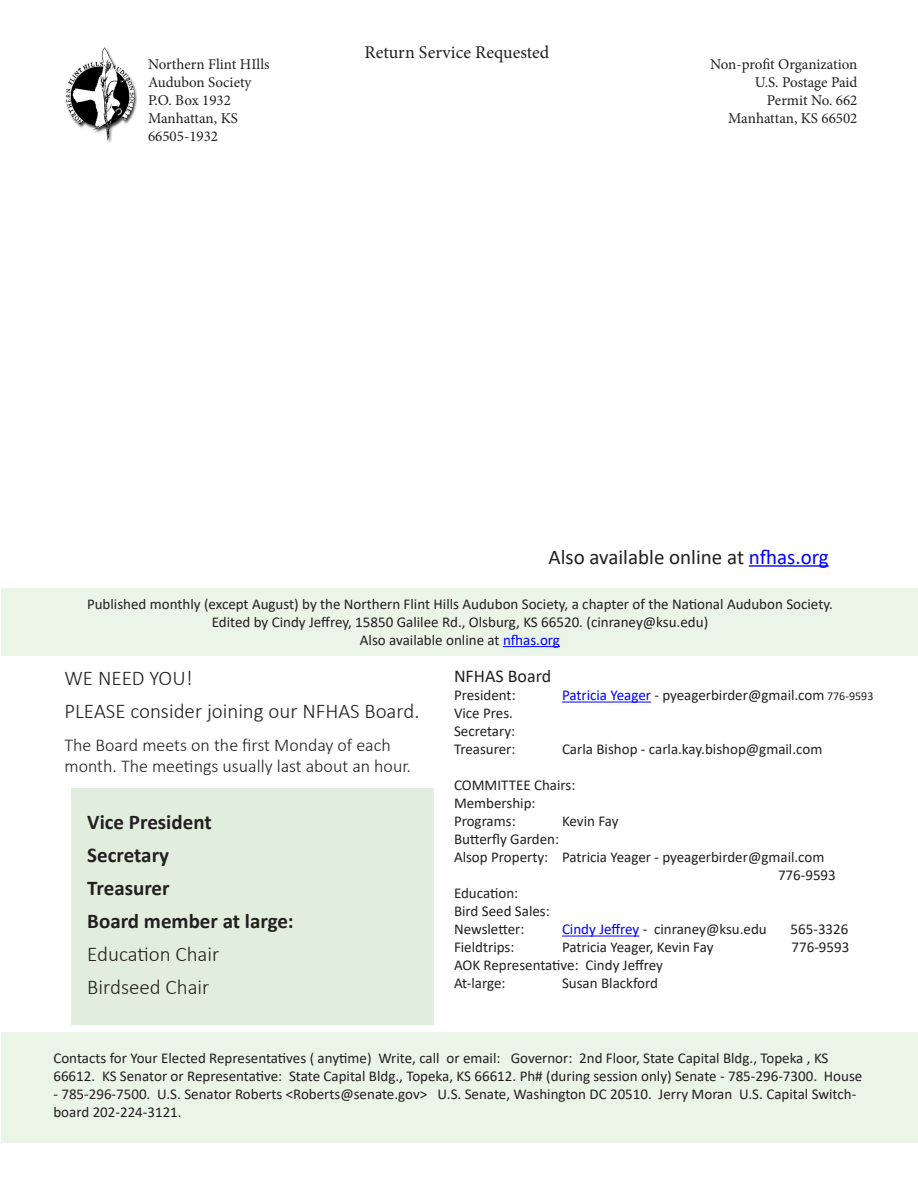
<style>
.page{position:relative;width:918px;height:1188px;background:#fff}
.page>*{position:absolute;margin:0;border:0;box-sizing:border-box;transform-origin:0 0}
.t1{font:300 21px "Calibri";color:#231f20}
.t2{font:700 21px "Calibri";color:#231f20}
.t3{font:21px "Calibri";color:#231f20}
.t4{font:300 18px/21px "Calibri";color:#231f20}
.t5{font:18px "Minion Pro";color:#231f20}
.t6{font:18px "Calibri";color:#231f20}
.t7{font:15px/18px "Calibri";color:#231f20}
.t8{font:15px "Minion Pro";color:#231f20}
.s1{color:#00f}
.s2{font-size:12px}
</style>
<div class="page">
<div style="left:1px;top:1033px;width:917px;height:110px;background:#eaf4e7"></div>
<div style="left:1px;top:588px;width:917px;height:67px;background:#eaf4e7"></div>
<hr style="left:562px;top:702px;width:89px;height:1px;background:#00f">
<hr style="left:562px;top:936px;width:77px;height:1px;background:#00f">
<img style="left:65px;top:47px;width:72px;height:95px">
<hr style="left:503px;top:646px;width:57px;height:1px;background:#00f">
<hr style="left:749px;top:565px;width:80px;height:2px;background:#00f">
<div style="left:71px;top:788px;width:362px;height:236px;background:#e1eedd"></div>
<p class="t8" style="left:148px;top:54px;width:123px">Northern Flint HIlls</p>
<p class="t8" style="left:148px;top:72px;width:105px">Audubon Society</p>
<p class="t8" style="left:148px;top:90px;width:85px">P.O. Box 1932</p>
<p class="t8" style="left:148px;top:108px;width:91px">Manhattan, KS</p>
<p class="t8" style="left:148px;top:126px;width:72px">66505-1932</p>
<p class="t5" style="left:364px;top:40px;width:186px">Return Service Requested</p>
<p class="t8" style="left:710px;top:54px;width:149px">Non-profit Organization</p>
<p class="t8" style="left:755px;top:72px;width:104px">U.S. Postage Paid</p>
<p class="t8" style="left:767px;top:90px;width:92px">Permit No. 662</p>
<p class="t8" style="left:728px;top:108px;width:131px">Manhattan, KS 66502</p>
<p class="t3" style="left:549px;top:542px;width:282px">Also available online at <span class="s1">nfhas.org</span></p>
<p class="t7" style="left:87px;top:595px;width:747px">Published monthly (except August) by the Northern Flint Hills Audubon Society, a chapter of the National Audubon Society.</p>
<p class="t7" style="left:212px;top:613px;width:498px">Edited by Cindy Jeffrey, 15850 Galilee Rd., Olsburg, KS 66520. (cinraney@ksu.edu)</p>
<p class="t7" style="left:360px;top:631px;width:202px">Also available online at <span class="s1">nfhas.org</span></p>
<p class="t1" style="left:64px;top:665px;width:130px">WE NEED YOU!</p>
<p class="t1" style="left:64px;top:698px;width:357px">PLEASE consider joining our NFHAS Board.</p>
<p class="t4" style="left:64px;top:734px;width:348px">The Board meets on the first Monday of each month. The meetings usually last about an hour.</p>
<p class="t2" style="left:87px;top:808px;width:126px">Vice President</p>
<p class="t2" style="left:87px;top:841px;width:83px">Secretary</p>
<p class="t2" style="left:87px;top:874px;width:84px">Treasurer</p>
<p class="t2" style="left:87px;top:907px;width:208px">Board member at large:</p>
<p class="t1" style="left:87px;top:941px;width:134px">Education Chair</p>
<p class="t1" style="left:87px;top:974px;width:124px">Birdseed Chair</p>
<p class="t6" style="left:454px;top:664px;width:99px">NFHAS Board</p>
<p class="t7" style="left:454px;top:686px;width:63px">President:</p>
<p class="t7" style="left:562px;top:686px;width:313px"><span class="s1">Patricia Yeager</span> - pyeagerbirder@gmail.com <span class="s2">776-9593</span></p>
<p class="t7" style="left:454px;top:704px;width:61px">Vice Pres.</p>
<p class="t7" style="left:454px;top:722px;width:63px">Secretary:</p>
<p class="t7" style="left:454px;top:740px;width:63px">Treasurer:</p>
<p class="t7" style="left:562px;top:740px;width:262px">Carla Bishop - carla.kay.bishop@gmail.com</p>
<p class="t7" style="left:454px;top:776px;width:123px">COMMITTEE Chairs:</p>
<p class="t7" style="left:454px;top:794px;width:83px">Membership:</p>
<p class="t7" style="left:454px;top:812px;width:63px">Programs:</p>
<p class="t7" style="left:562px;top:812px;width:58px">Kevin Fay</p>
<p class="t7" style="left:454px;top:830px;width:107px">Butterfly Garden:</p>
<p class="t7" style="left:454px;top:848px;width:372px">Alsop Property: Patricia Yeager - pyeagerbirder@gmail.com</p>
<p class="t7" style="left:778px;top:866px;width:59px">776-9593</p>
<p class="t7" style="left:454px;top:884px;width:66px">Education:</p>
<p class="t7" style="left:454px;top:902px;width:97px">Bird Seed Sales:</p>
<p class="t7" style="left:454px;top:920px;width:72px">Newsletter:</p>
<p class="t7" style="left:562px;top:920px;width:206px"><span class="s1">Cindy Jeffrey</span> - cinraney@ksu.edu</p>
<p class="t7" style="left:791px;top:920px;width:59px">565-3326</p>
<p class="t7" style="left:454px;top:938px;width:62px">Fieldtrips:</p>
<p class="t7" style="left:562px;top:938px;width:153px">Patricia Yeager, Kevin Fay</p>
<p class="t7" style="left:792px;top:938px;width:59px">776-9593</p>
<p class="t7" style="left:454px;top:956px;width:210px">AOK Representative: Cindy Jeffrey</p>
<p class="t7" style="left:454px;top:974px;width:53px">At-large:</p>
<p class="t7" style="left:562px;top:974px;width:98px">Susan Blackford</p>
<p class="t7" style="left:53px;top:1049px;width:810px">Contacts for Your Elected Representatives ( anytime) Write, call or email: Governor: 2nd Floor, State Capital Bldg., Topeka , KS<br>66612. KS Senator or Representative: State Capital Bldg., Topeka, KS 66612. Ph# (during session only) Senate - 785-296-7300. House</p>
<p class="t7" style="left:53px;top:1085px;width:804px">- 785-296-7500. U.S. Senator Roberts &lt;Roberts@senate.gov&gt; U.S. Senate, Washington DC 20510. Jerry Moran U.S. Capital Switch&shy;board 202-224-3121.</p>
</div>
